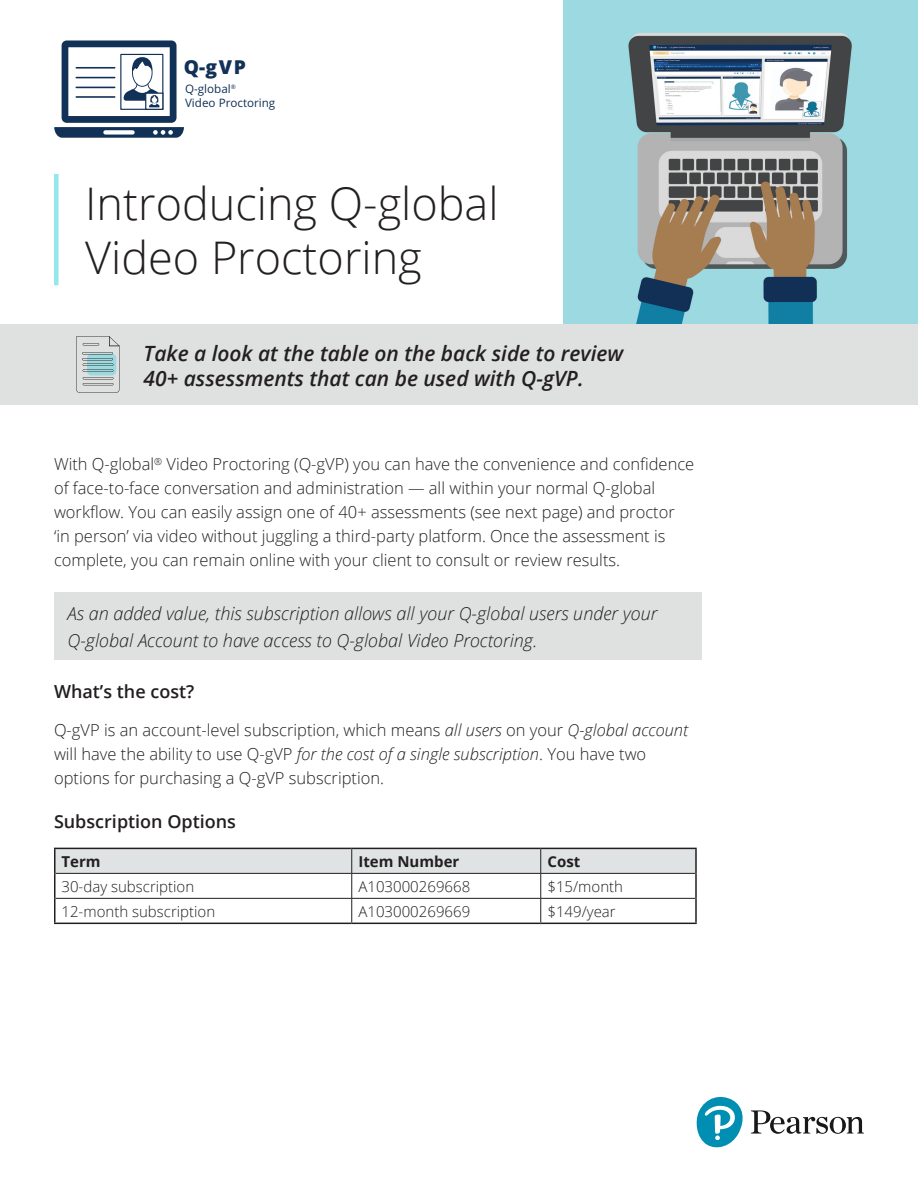
<style>
.page{position:relative;width:918px;height:1188px;background:#fff}
.page>*{position:absolute;margin:0;border:0;box-sizing:border-box;transform-origin:0 0}
.t1{font:300 45px/54px "Open Sans";color:#231f20}
.t2{font:italic 600 21px/25.2px "Open Sans";color:#231f20}
.t3{font:800 19.2px "Open Sans";color:#113156}
.content{font:italic 300 18px/27px "Open Sans";color:#231f20}
.t4{font:600 18px "Open Sans";color:#231f20}
.content-2{font:300 16.5px/24px "Open Sans";color:#231f20}
.t5{font:300 15px "Open Sans";color:#231f20}
.t6{font:700 15px "Open Sans";color:#231f20}
.t7{font:11.7px/14px "Open Sans";color:#113156}
.s1{font-style:italic}
</style>
<div class="page">
<div style="left:54px;top:592px;width:648px;height:68px;background:#dfe1e1"></div>
<hr style="left:54px;top:848px;width:298px;height:1px;background:#231f20">
<hr style="left:54px;top:849px;width:2px;height:24px;background:#231f20">
<hr style="left:541px;top:848px;width:156px;height:1px;background:#231f20">
<hr style="left:695px;top:849px;width:2px;height:24px;background:#231f20">
<hr style="left:54px;top:873px;width:2px;height:25px;background:#231f20">
<hr style="left:695px;top:873px;width:2px;height:25px;background:#231f20">
<hr style="left:54px;top:898px;width:2px;height:25px;background:#231f20">
<hr style="left:695px;top:898px;width:2px;height:25px;background:#231f20">
<hr style="left:54px;top:923px;width:298px;height:1px;background:#231f20">
<hr style="left:352px;top:923px;width:189px;height:1px;background:#231f20">
<hr style="left:541px;top:923px;width:156px;height:1px;background:#231f20">
<svg style="left:55px;top:848px;width:641px;height:75px"></svg>
<hr style="left:54px;top:174px;width:4px;height:111px;background:#94e7ea">
<svg style="left:696px;top:1096px;width:168px;height:52px"></svg>
<img style="left:563px;top:0;width:355px;height:324px">
<div style="left:0;top:324px;width:918px;height:81px;background:#dfe1e1"></div>
<svg style="left:54px;top:40px;width:130px;height:98px"></svg>
<svg style="left:76px;top:336px;width:44px;height:57px"></svg>
<hr style="left:83px;top:377px;width:31px;height:2px;background:#040503">
<hr style="left:83px;top:383px;width:30px;height:2px;background:#040503">
<hr style="left:83px;top:364px;width:30px;height:2px;background:#040503">
<hr style="left:83px;top:369px;width:30px;height:3px;background:#040503">
<hr style="left:82px;top:352px;width:31px;height:2px;background:#040503">
<hr style="left:82px;top:358px;width:31px;height:2px;background:#040503">
<p class="t3" style="left:184px;top:53px;width:64px">Q-gVP</p>
<p class="t7" style="left:185px;top:81px;width:92px">Q-global<sup>®<br></sup>Video Proctoring</p>
<p class="t1" style="left:85px;top:175px;width:415px">Introducing Q-global<br>Video Proctoring</p>
<p class="t2" style="left:144px;top:340px;width:481px">Take a look at the table on the back side to review<br>40+ assessments that can be used with Q-gVP.</p>
<p class="content-2" style="left:54px;top:452px;width:642px">With Q-global<sup>®</sup> Video Proctoring (Q-gVP) you can have the convenience and confidence of face-to-face conversation and administration — all within your normal Q-global workflow. You can easily assign one of 40+ assessments (see next page) and proctor ‘in person’ via video without juggling a third-party platform. Once the assessment is complete, you can remain online with your client to consult or review results.</p>
<p class="content" style="left:68px;top:599px;width:591px">As an added value, this subscription allows all your Q-global users under your<br>Q-global Account to have access to Q-global Video Proctoring.</p>
<h2 class="t4" style="left:54px;top:680px;width:142px">What’s the cost?</h2>
<p class="content-2" style="left:54px;top:717px;width:636px">Q-gVP is an account-level subscription, which means <span class="s1">all users</span> on your <span class="s1">Q-global account </span>will have the ability to use Q-gVP <span class="s1">for the cost of a single subscription</span>. You have two options for purchasing a Q-gVP subscription.</p>
<h2 class="t4" style="left:54px;top:809px;width:184px">Subscription Options</h2>
<p class="t6" style="left:62px;top:851px;width:41px">Term</p>
<p class="t6" style="left:358px;top:851px;width:102px">Item Number</p>
<p class="t6" style="left:548px;top:851px;width:34px">Cost</p>
<p class="t5" style="left:62px;top:876px;width:134px">30-day subscription</p>
<p class="t5" style="left:358px;top:876px;width:113px">A103000269668</p>
<p class="t5" style="left:548px;top:876px;width:77px">$15/month</p>
<p class="t5" style="left:62px;top:901px;width:155px">12-month subscription</p>
<p class="t5" style="left:358px;top:901px;width:113px">A103000269669</p>
<p class="t5" style="left:548px;top:901px;width:70px">$149/year</p>
</div>
